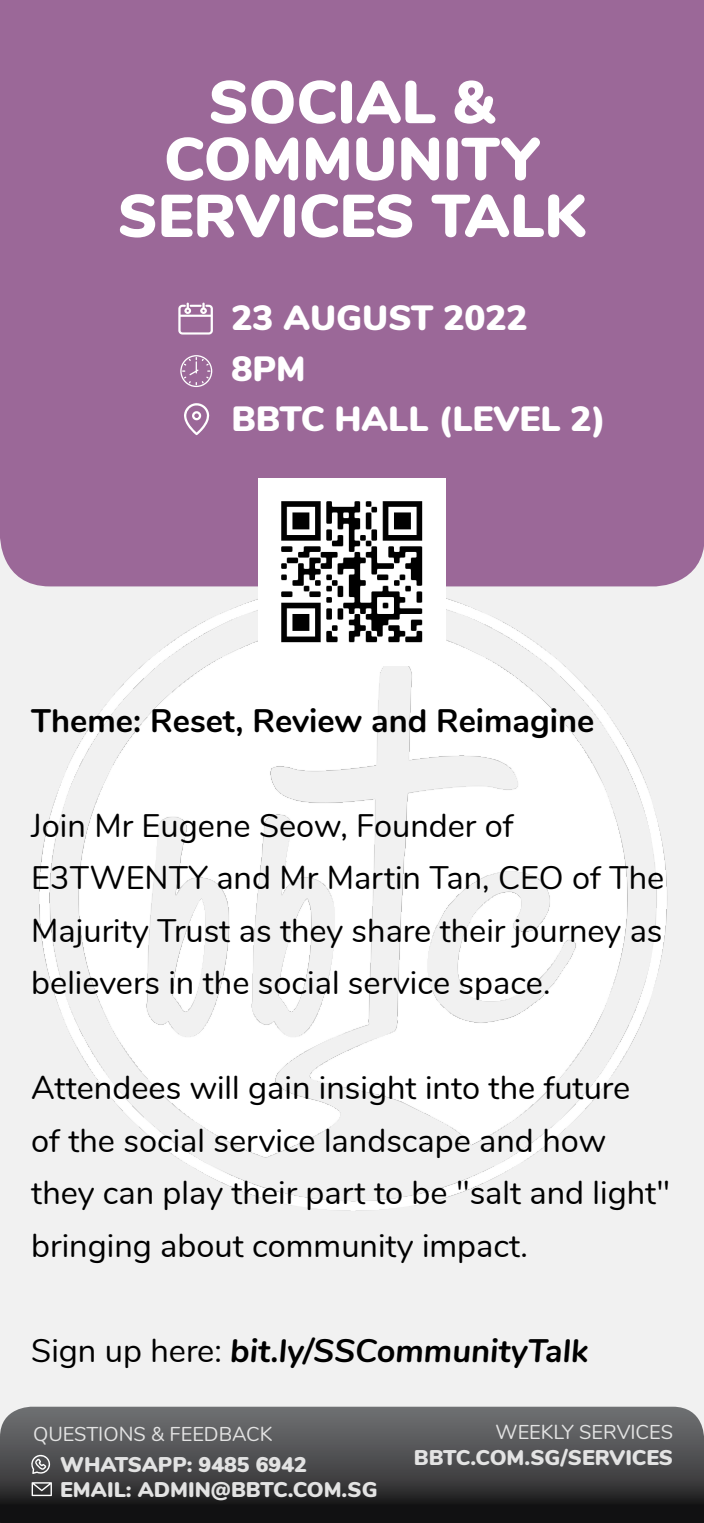
<style>
.page{position:relative;width:704px;height:1523px;background:#fff}
.page>*{position:absolute;margin:0;border:0;box-sizing:border-box;transform-origin:0 0}
.t1{font:900 60px/56.9px "Nunito";color:#fff;text-align:center}
.t2{font:900 35px/50px "Nunito";color:#fff}
.t3{font:32.5px/52.5px "Nunito";color:#000}
.t4{font:italic 700 32.5px "Nunito";color:#000}
.t5{font:700 32.5px "Nunito";color:#000}
.t6{font:900 21.25px/25px "Nunito";color:#e3e3e3}
.t7{font:20px "Nunito";color:#e3e3e3}
.s1{font-weight:400;font-style:normal}
</style>
<div class="page">
<div style="left:0;top:1px;width:703px;height:1437px;background:#f1f1f1"></div>
<svg style="left:0;top:1406px;width:703px;height:116px;background:#454547"></svg>
<img style="left:39px;top:586px;width:629px;height:625px">
<svg style="left:30px;top:1453px;width:20px;height:21px"></svg>
<svg style="left:32px;top:1482px;width:20px;height:14px"></svg>
<div style="left:0;top:0;width:703px;height:586px;background:#9b6898"></div>
<svg style="left:178px;top:302px;width:35px;height:32px"></svg>
<svg style="left:184px;top:402px;width:25px;height:33px"></svg>
<svg style="left:180px;top:355px;width:32px;height:32px"></svg>
<img style="left:258px;top:478px;width:187px;height:188px">
<h1 class="t1" style="left:118px;top:70px;width:469px">SOCIAL &amp;<br>COMMUNITY<br>SERVICES TALK</h1>
<p class="t2" style="left:231px;top:291px;width:375px">23 AUGUST 2022<br>8PM<br>BBTC HALL (LEVEL 2)</p>
<p class="t5" style="left:31px;top:696px;width:564px">Theme: Reset, Review and Reimagine</p>
<p class="t3" style="left:31px;top:797px;width:634px">Join Mr Eugene Seow, Founder of E3TWENTY and Mr Martin Tan, CEO of The Majurity Trust as they share their journey as believers in the social service space.</p>
<p class="t3" style="left:31px;top:1060px;width:639px">Attendees will gain insight into the future<br>of the social service landscape and how they can play their part to be "salt and light" bringing about community impact.</p>
<p class="t4" style="left:31px;top:1326px;width:558px"><span class="s1">Sign up here:</span> bit.ly/SSCommunityTalk</p>
<p class="t7" style="left:33px;top:1419px;width:241px">QUESTIONS &amp; FEEDBACK</p>
<p class="t6" style="left:60px;top:1450px;width:318px">WHATSAPP: 9485 6942<br>EMAIL: ADMIN@BBTC.COM.SG</p>
<p class="t7" style="left:495px;top:1417px;width:179px">WEEKLY SERVICES</p>
<p class="t6" style="left:413px;top:1443px;width:260px">BBTC.COM.SG/SERVICES</p>
</div>
